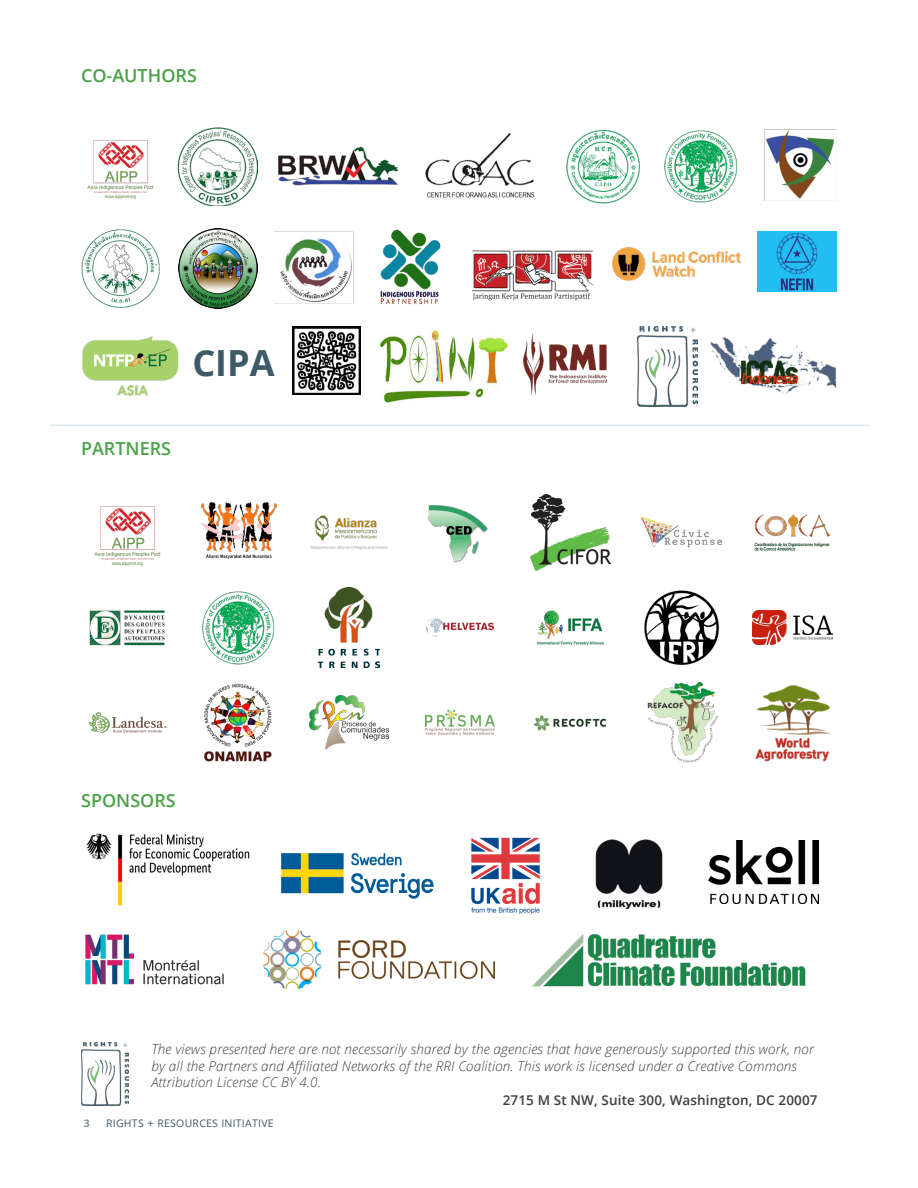
<style>
.page{position:relative;width:918px;height:1188px;background:#fff}
.page>*{position:absolute;margin:0;border:0;box-sizing:border-box;transform-origin:0 0}
.t1{font:700 36px "Open Sans";color:#3e5967}
.t2{font:600 18px "Open Sans";color:#4aa246}
.Date_on_pg1{font:600 18px "Open Sans";color:#49a246}
.t3{font:italic 300 13.5px/16.2px "Open Sans";letter-spacing:.01em;color:#3e3e3f}
.t4{font:600 13.5px "Open Sans";letter-spacing:.01em;color:#3e3e3f}
.t5{font:10.5px "Open Sans";letter-spacing:.025em;color:#3f5a68}
.t6{font:700 10.5px "Open Sans";color:#809199}
</style>
<div class="page">
<hr style="left:52px;top:424px;width:816px;height:2px;background:#dce7ef">
<img style="left:81px;top:1043px;width:48px;height:63px">
<img style="left:281px;top:853px;width:152px;height:45px">
<img style="left:471px;top:838px;width:69px;height:76px">
<img style="left:94px;top:506px;width:67px;height:60px">
<img style="left:200px;top:501px;width:78px;height:58px">
<img style="left:310px;top:515px;width:78px;height:35px">
<img style="left:428px;top:505px;width:60px;height:58px">
<img style="left:531px;top:495px;width:80px;height:75px">
<img style="left:642px;top:517px;width:80px;height:31px">
<img style="left:754px;top:514px;width:77px;height:37px">
<img style="left:89px;top:610px;width:76px;height:36px">
<img style="left:202px;top:591px;width:73px;height:74px">
<img style="left:318px;top:588px;width:62px;height:79px">
<img style="left:425px;top:618px;width:70px;height:19px">
<img style="left:537px;top:610px;width:67px;height:36px">
<img style="left:644px;top:590px;width:75px;height:76px">
<img style="left:753px;top:611px;width:79px;height:34px">
<img style="left:88px;top:712px;width:79px;height:21px">
<img style="left:204px;top:683px;width:68px;height:79px">
<img style="left:309px;top:695px;width:80px;height:55px">
<img style="left:425px;top:709px;width:70px;height:27px">
<img style="left:534px;top:715px;width:73px;height:16px">
<img style="left:647px;top:683px;width:72px;height:79px">
<img style="left:755px;top:685px;width:76px;height:77px">
<img style="left:86px;top:833px;width:164px;height:73px">
<img style="left:85px;top:934px;width:139px;height:51px">
<img style="left:532px;top:934px;width:274px;height:53px">
<img style="left:263px;top:931px;width:231px;height:57px">
<img style="left:87px;top:140px;width:67px;height:59px">
<img style="left:664px;top:130px;width:74px;height:73px">
<img style="left:765px;top:130px;width:72px;height:71px">
<img style="left:82px;top:229px;width:78px;height:79px">
<img style="left:566px;top:130px;width:74px;height:74px">
<img style="left:178px;top:127px;width:79px;height:79px">
<img style="left:278px;top:146px;width:121px;height:40px">
<img style="left:472px;top:250px;width:121px;height:51px">
<img style="left:381px;top:330px;width:127px;height:72px">
<img style="left:613px;top:248px;width:127px;height:32px">
<img style="left:710px;top:338px;width:126px;height:56px">
<img style="left:82px;top:336px;width:97px;height:60px">
<img style="left:425px;top:133px;width:110px;height:65px">
<img style="left:178px;top:228px;width:79px;height:80px">
<img style="left:275px;top:232px;width:79px;height:72px">
<img style="left:380px;top:229px;width:61px;height:76px">
<img style="left:523px;top:333px;width:85px;height:63px">
<img style="left:292px;top:326px;width:69px;height:69px">
<img style="left:757px;top:232px;width:80px;height:59px">
<img style="left:637px;top:326px;width:61px;height:80px">
<img style="left:709px;top:840px;width:110px;height:63px">
<img style="left:595px;top:839px;width:68px;height:70px">
<p class="Date_on_pg1" style="left:81px;top:63px;width:117px">CO-AUTHORS</p>
<p class="t1" style="left:192px;top:337px;width:84px">CIPA</p>
<p class="t2" style="left:81px;top:437px;width:92px">PARTNERS</p>
<p class="t2" style="left:81px;top:788px;width:96px">SPONSORS</p>
<p class="t3" style="left:151px;top:1041px;width:664px">The views presented here are not necessarily shared by the agencies that have generously supported this work, nor by all the Partners and Affiliated Networks of the RRI Coalition. This work is licensed under a Creative Commons<br>Attribution License CC BY 4.0.</p>
<p class="t6" style="left:84px;top:1116px;width:7px">3</p>
<p class="t5" style="left:106px;top:1116px;width:169px">RIGHTS + RESOURCES INITIATIVE</p>
<p class="t4" style="left:503px;top:1091px;width:316px">2715 M St NW, Suite 300, Washington, DC 20007</p>
</div>
